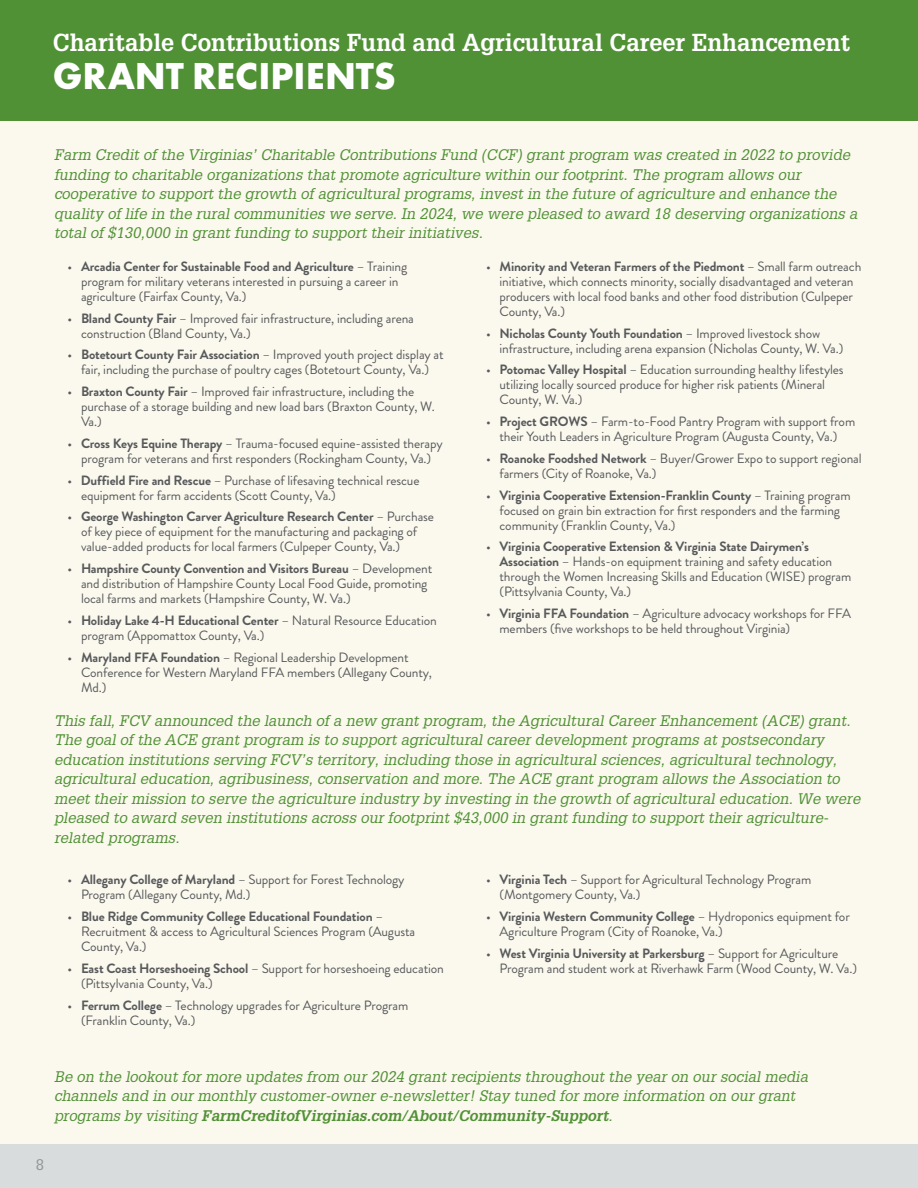
<style>
.page{position:relative;width:918px;height:1188px;background:#fff}
.page>*{position:absolute;margin:0;border:0;box-sizing:border-box;transform-origin:0 0}
.Headlines{font:700 39px "Futura PT";letter-spacing:-.005em;color:#fff}
.Serif_Headlines{font:700 24px "Glypha";color:#fff}
.Opening_Paragraph{font:italic 15px/19.5px "Glypha";color:#519136}
.Headlines-2{font:15px "Glypha";color:#939598}
.Body_Copy{font:13.5px/15px "Brandon Grotesque";letter-spacing:-.01em;color:#58595b}
.s1{font-weight:700}
</style>
<div class="page">
<div style="left:0;top:108px;width:918px;height:1050px;background:#fbf9ee"></div>
<div style="left:0;top:0;width:918px;height:121px;background:#519136"></div>
<div style="left:0;top:1145px;width:918px;height:43px;background:#d8dcdd"></div>
<p class="Serif_Headlines" style="left:53px;top:28px;width:799px">Charitable Contributions Fund and Agricultural Career Enhancement</p>
<p class="Headlines" style="left:53px;top:51px;width:344px">GRANT RECIPIENTS</p>
<p class="Opening_Paragraph" style="left:54px;top:145px;width:808px">Farm Credit of the Virginias’ Charitable Contributions Fund (CCF) grant program was created in 2022 to provide funding to charitable organizations that promote agriculture within our footprint. The program allows our cooperative to support the growth of agricultural programs, invest in the future of agriculture and enhance the quality of life in the rural communities we serve. In 2024, we were pleased to award 18 deserving organizations a total of $130,000 in grant funding to support their initiatives.</p>
<p class="Body_Copy" style="left:81px;top:259px;width:328px;text-indent:-14px">• <span class="s1">Arcadia Center for Sustainable Food and Agriculture</span> – Training program for military veterans interested in pursuing a career in agriculture (Fairfax County, Va.)</p>
<p class="Body_Copy" style="left:81px;top:311px;width:334px;text-indent:-14px">• <span class="s1">Bland County Fair</span> – Improved fair infrastructure, including arena construction (Bland County, Va.)</p>
<p class="Body_Copy" style="left:68px;top:347px;width:378px;text-align:center">• <span class="s1">Botetourt County Fair Association</span> – Improved youth project display at fair, including the purchase of poultry cages (Botetourt County, Va.)</p>
<p class="Body_Copy" style="left:81px;top:384px;width:355px;text-indent:-14px">• <span class="s1">Braxton County Fair</span> – Improved fair infrastructure, including the purchase of a storage building and new load bars (Braxton County, W.<br>Va.)</p>
<p class="Body_Copy" style="left:68px;top:436px;width:377px;text-align:center">• <span class="s1">Cross Keys Equine Therapy</span> – Trauma-focused equine-assisted therapy program for veterans and first responders (Rockingham County, Va.)</p>
<p class="Body_Copy" style="left:81px;top:473px;width:340px;text-indent:-14px">• <span class="s1">Duffield Fire and Rescue</span> – Purchase of lifesaving technical rescue equipment for farm accidents (Scott County, Va.)</p>
<p class="Body_Copy" style="left:81px;top:509px;width:355px;text-indent:-14px">• <span class="s1">George Washington Carver Agriculture Research Center</span> – Purchase of key piece of equipment for the manufacturing and packaging of value-added products for local farmers (Culpeper County, Va.)</p>
<p class="Body_Copy" style="left:81px;top:561px;width:353px;text-indent:-14px">• <span class="s1">Hampshire County Convention and Visitors Bureau</span> – Development and distribution of Hampshire County Local Food Guide, promoting local farms and markets (Hampshire County, W. Va.)</p>
<p class="Body_Copy" style="left:81px;top:613px;width:357px;text-indent:-14px">• <span class="s1">Holiday Lake 4-H Educational Center</span> – Natural Resource Education program (Appomattox County, Va.)</p>
<p class="Body_Copy" style="left:81px;top:650px;width:353px;text-indent:-14px">• <span class="s1">Maryland FFA Foundation</span> – Regional Leadership Development<br>Conference for Western Maryland FFA members (Allegany County,<br>Md.)</p>
<p class="Body_Copy" style="left:500px;top:259px;width:363px;text-indent:-14px">• <span class="s1">Minority and Veteran Farmers of the Piedmont</span> – Small farm outreach initiative, which connects minority, socially disadvantaged and veteran producers with local food banks and other food distribution (Culpeper County, Va.)</p>
<p class="Body_Copy" style="left:500px;top:326px;width:345px;text-indent:-14px">• <span class="s1">Nicholas County Youth Foundation</span> – Improved livestock show infrastructure, including arena expansion (Nicholas County, W. Va.)</p>
<p class="Body_Copy" style="left:500px;top:362px;width:346px;text-indent:-14px">• <span class="s1">Potomac Valley Hospital</span> – Education surrounding healthy lifestyles utilizing locally sourced produce for higher risk patients (Mineral<br>County, W. Va.)</p>
<p class="Body_Copy" style="left:486px;top:414px;width:371px;text-align:center">• <span class="s1">Project GROWS</span> – Farm-to-Food Pantry Program with support from their Youth Leaders in Agriculture Program (Augusta County, Va.)</p>
<p class="Body_Copy" style="left:500px;top:451px;width:364px;text-indent:-14px">• <span class="s1">Roanoke Foodshed Network</span> – Buyer/Grower Expo to support regional farmers (City of Roanoke, Va.)</p>
<p class="Body_Copy" style="left:500px;top:488px;width:353px;text-indent:-14px">• <span class="s1">Virginia Cooperative Extension-Franklin County</span> – Training program focused on grain bin extraction for first responders and the farming community (Franklin County, Va.)</p>
<p class="Body_Copy" style="left:500px;top:539px;width:353px;text-indent:-14px">• <span class="s1">Virginia Cooperative Extension &amp; Virginia State Dairymen’s Association</span> – Hands-on equipment training and safety education through the Women Increasing Skills and Education (WISE) program (Pittsylvania County, Va.)</p>
<p class="Body_Copy" style="left:500px;top:606px;width:353px;text-indent:-14px">• <span class="s1">Virginia FFA Foundation</span> – Agriculture advocacy workshops for FFA members (five workshops to be held throughout Virginia)</p>
<p class="Opening_Paragraph" style="left:54px;top:710px;width:811px">This fall, FCV announced the launch of a new grant program, the Agricultural Career Enhancement (ACE) grant.<br>The goal of the ACE grant program is to support agricultural career development programs at postsecondary education institutions serving FCV’s territory, including those in agricultural sciences, agricultural technology, agricultural education, agribusiness, conservation and more. The ACE grant program allows the Association to meet their mission to serve the agriculture industry by investing in the growth of agricultural education. We were pleased to award seven institutions across our footprint $43,000 in grant funding to support their agriculture&shy;related programs.</p>
<p class="Body_Copy" style="left:81px;top:872px;width:325px;text-indent:-14px">• <span class="s1">Allegany College of Maryland</span> – Support for Forest Technology<br>Program (Allegany County, Md.)</p>
<p class="Body_Copy" style="left:81px;top:909px;width:336px;text-indent:-14px">• <span class="s1">Blue Ridge Community College Educational Foundation</span> –<br>Recruitment &amp; access to Agricultural Sciences Program (Augusta<br>County, Va.)</p>
<p class="Body_Copy" style="left:81px;top:961px;width:364px;text-indent:-14px">• <span class="s1">East Coast Horseshoeing School</span> – Support for horseshoeing education (Pittsylvania County, Va.)</p>
<p class="Body_Copy" style="left:81px;top:998px;width:329px;text-indent:-14px">• <span class="s1">Ferrum College</span> – Technology upgrades for Agriculture Program (Franklin County, Va.)</p>
<p class="Body_Copy" style="left:500px;top:872px;width:313px;text-indent:-14px">• <span class="s1">Virginia Tech</span> – Support for Agricultural Technology Program (Montgomery County, Va.)</p>
<p class="Body_Copy" style="left:500px;top:909px;width:352px;text-indent:-14px">• <span class="s1">Virginia Western Community College</span> – Hydroponics equipment for<br>Agriculture Program (City of Roanoke, Va.)</p>
<p class="Body_Copy" style="left:500px;top:946px;width:359px;text-indent:-14px">• <span class="s1">West Virginia University at Parkersburg</span> – Support for Agriculture<br>Program and student work at Riverhawk Farm (Wood County, W. Va.)</p>
<p class="Opening_Paragraph" style="left:54px;top:1066px;width:759px">Be on the lookout for more updates from our 2024 grant recipients throughout the year on our social media channels and in our monthly customer-owner e-newsletter! Stay tuned for more information on our grant programs by visiting <span class="s1">FarmCreditofVirginias.com/About/Community-Support</span>.</p>
<p class="Headlines-2" style="left:36px;top:1156px;width:10px">8</p>
</div>
